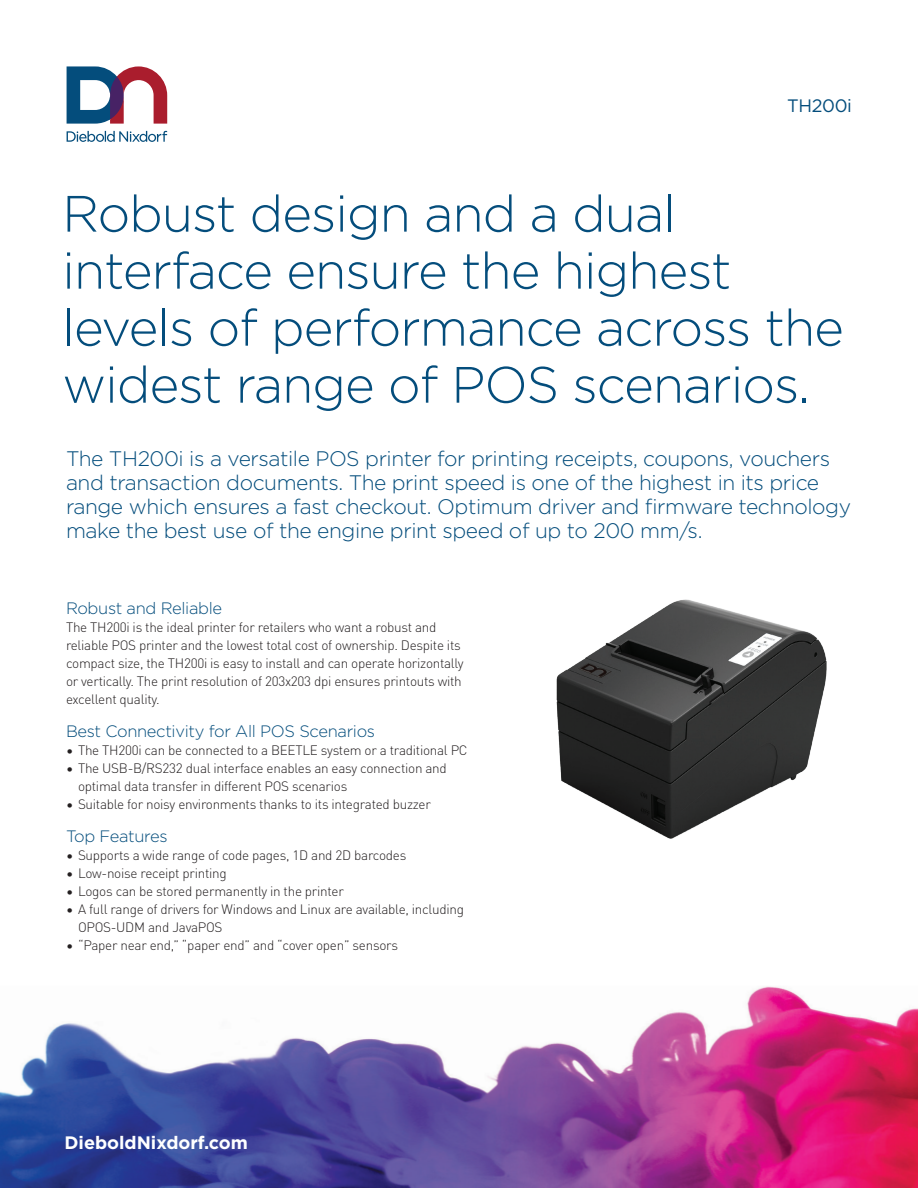
<style>
.page{position:relative;width:918px;height:1188px;background:#fff}
.page>*{position:absolute;margin:0;border:0;box-sizing:border-box;transform-origin:0 0}
.t1{font:300 51px/57px "Gotham";letter-spacing:-.02em;color:#044d7c}
.t2{font:300 21px/24px "Gotham";letter-spacing:-.02em;color:#044d7c}
.t3{font:700 18px "Gotham";color:#fff}
.t4{font:18px "Gotham";letter-spacing:-.02em;color:#044d7c}
.t5{font:300 16.5px "Gotham";letter-spacing:-.02em;color:#044d7c}
.t6{font:300 13.5px/18px "DIN Pro";letter-spacing:-.02em;color:#231f20}
</style>
<div class="page">
<img style="left:0;top:986px;width:918px;height:202px">
<svg style="left:67px;top:66px;width:100px;height:58px"></svg>
<svg style="left:67px;top:131px;width:100px;height:11px"></svg>
<img style="left:556px;top:599px;width:271px;height:240px">
<h3 class="t4" style="left:787px;top:95px;width:66px">TH200i</h3>
<h1 class="t1" style="left:62px;top:184px;width:783px">Robust design and a dual interface ensure the highest levels of performance across the widest range of POS scenarios.</h1>
<p class="t2" style="left:66px;top:446px;width:787px">The TH200i is a versatile POS printer for printing receipts, coupons, vouchers and transaction documents. The print speed is one of the highest in its price range which ensures a fast checkout. Optimum driver and firmware technology make the best use of the engine print speed of up to 200 mm/s.</p>
<p class="t5" style="left:66px;top:599px;width:158px">Robust and Reliable</p>
<p class="t6" style="left:66px;top:617px;width:399px">The TH200i is the ideal printer for retailers who want a robust and reliable POS printer and the lowest total cost of ownership. Despite its compact size, the TH200i is easy to install and can operate horizontally or vertically. The print resolution of 203x203 dpi ensures printouts with excellent quality.</p>
<p class="t5" style="left:66px;top:722px;width:311px">Best Connectivity for All POS Scenarios</p>
<p class="t6" style="left:66px;top:740px;width:403px">• The TH200i can be connected to a BEETLE system or a traditional PC</p>
<p class="t6" style="left:78px;top:758px;width:370px;text-indent:-12px">• The USB-B/RS232 dual interface enables an easy connection and optimal data transfer in different POS scenarios</p>
<p class="t6" style="left:66px;top:794px;width:366px">• Suitable for noisy environments thanks to its integrated buzzer</p>
<p class="t5" style="left:66px;top:827px;width:103px">Top Features</p>
<p class="t6" style="left:66px;top:845px;width:342px">• Supports a wide range of code pages, 1D and 2D barcodes</p>
<p class="t6" style="left:66px;top:863px;width:162px">• Low-noise receipt printing</p>
<p class="t6" style="left:66px;top:881px;width:279px">• Logos can be stored permanently in the printer</p>
<p class="t6" style="left:78px;top:899px;width:388px;text-indent:-12px">• A full range of drivers for Windows and Linux are available, including<br>OPOS-UDM and JavaPOS</p>
<p class="t6" style="left:66px;top:935px;width:334px">• “Paper near end,” “paper end” and “cover open” sensors</p>
<h3 class="t3" style="left:64px;top:1133px;width:185px">DieboldNixdorf.com</h3>
</div>
